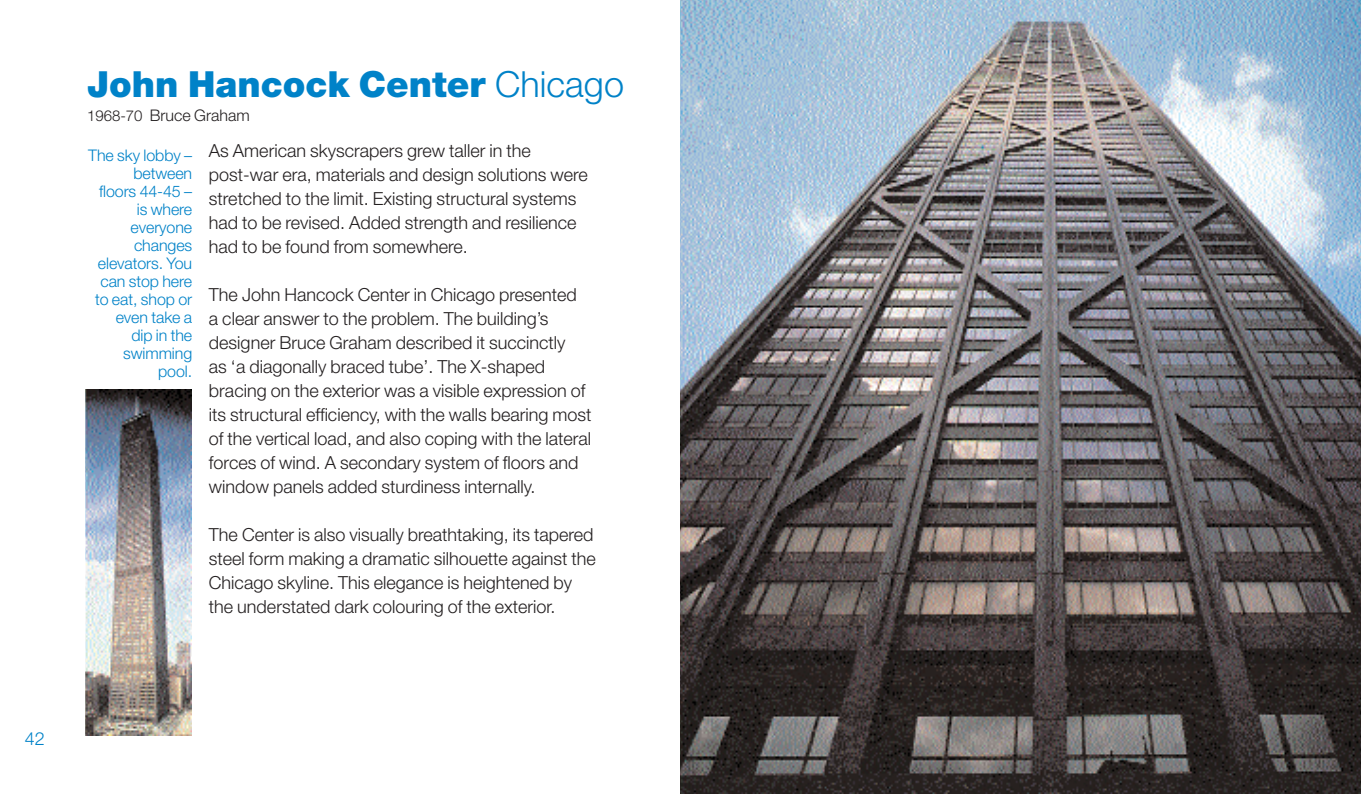
<style>
.page{position:relative;width:1361px;height:794px;background:#fff}
.page>*{position:absolute;margin:0;border:0;box-sizing:border-box;transform-origin:0 0}
.t1{font:900 36px "Helvetica Neue";color:#0082c8}
.t2{font:300 18px/24px "Helvetica Neue";color:#231f20}
.t3{font:300 18px "Helvetica Neue";color:#0082c8}
.t4{font:300 16px/18px "Helvetica Neue";letter-spacing:-.005em;color:#0082c8;text-align:right}
.t5{font:300 16px "Helvetica Neue";color:#231f20}
.s1{font-weight:300}
.s2{font-size:15px}
</style>
<div class="page">
<img style="left:680px;top:0;width:681px;height:794px">
<img style="left:85px;top:389px;width:107px;height:346px">
<h1 class="t1" style="left:87px;top:71px;width:538px">John Hancock Center <span class="s1">Chicago</span></h1>
<p class="t5" style="left:87px;top:106px;width:164px"><span class="s2">1968-70</span> Bruce Graham</p>
<p class="t4" style="left:88px;top:146px;width:105px">The sky lobby – between<br>floors 44-45 – is where everyone changes elevators. You can stop here to eat, shop or even take a<br>dip in the swimming pool.</p>
<p class="t2" style="left:209px;top:138px;width:380px">As American skyscrapers grew taller in the post-war era, materials and design solutions were stretched to the limit. Existing structural systems had to be revised. Added strength and resilience had to be found from somewhere.</p>
<p class="t2" style="left:209px;top:282px;width:384px">The John Hancock Center in Chicago presented<br>a clear answer to the problem. The building’s designer Bruce Graham described it succinctly<br>as ‘a diagonally braced tube’. The X-shaped bracing on the exterior was a visible expression of its structural efficiency, with the walls bearing most of the vertical load, and also coping with the lateral forces of wind. A secondary system of floors and window panels added sturdiness internally.</p>
<p class="t2" style="left:209px;top:522px;width:388px">The Center is also visually breathtaking, its tapered steel form making a dramatic silhouette against the Chicago skyline. This elegance is heightened by the understated dark colouring of the exterior.</p>
<p class="t3" style="left:25px;top:728px;width:22px">42</p>
</div>
